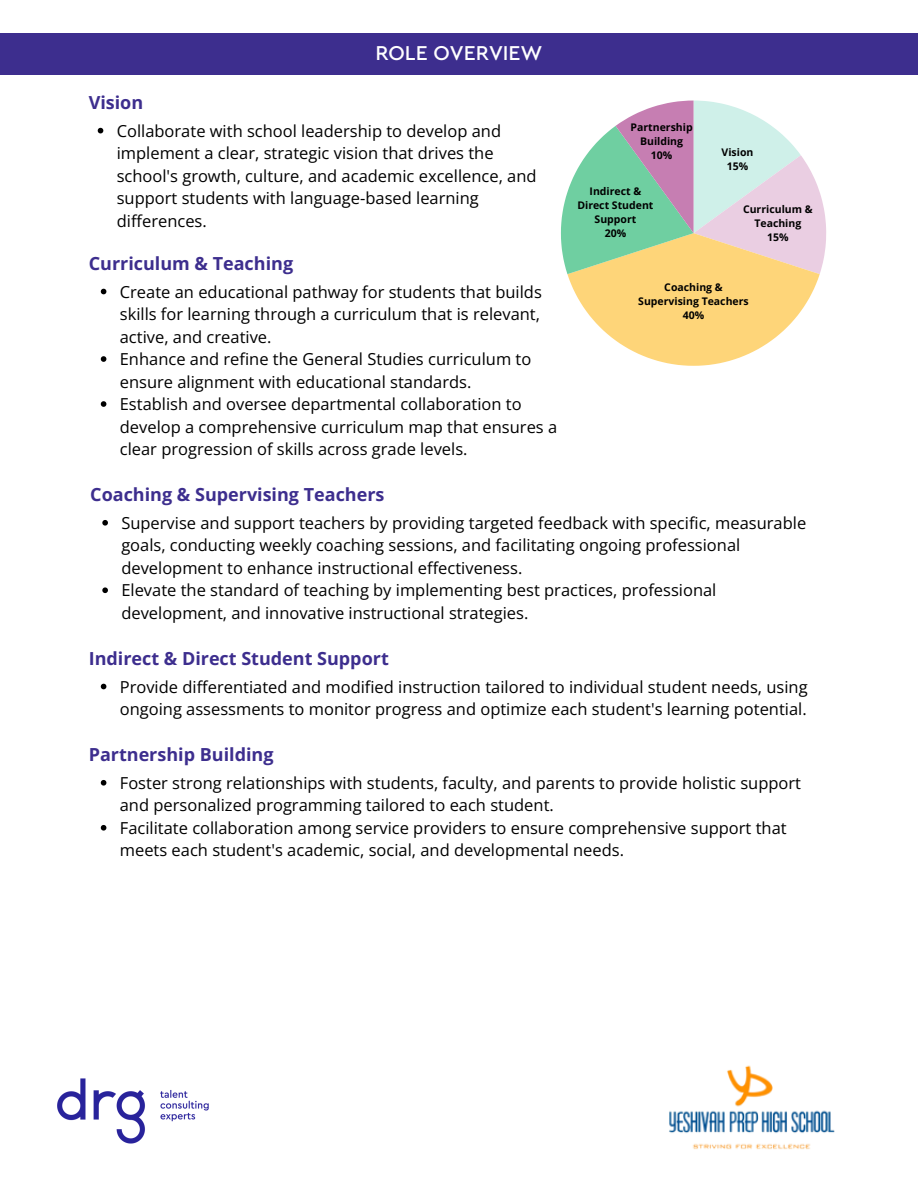
<style>
.page{position:relative;width:918px;height:1188px;background:#fff}
.page>*{position:absolute;margin:0;border:0;box-sizing:border-box;transform-origin:0 0}
.t1{font:500 21px "Cera Pro";color:#fff}
.t2{font:700 18px "Open Sans";color:#3d2e8e}
.t3{font:16.5px/22.5px "Open Sans";color:#000}
.t4{font:700 10.5px/14px "Open Sans";color:#000;text-align:center}
</style>
<div class="page">
<div style="left:0;top:33px;width:918px;height:42px;background:#3d2e8e"></div>
<img style="left:57px;top:1078px;width:152px;height:66px">
<svg style="left:561px;top:101px;width:265px;height:265px"></svg>
<svg style="left:98px;top:128px;width:5px;height:5px"></svg>
<img style="left:669px;top:1065px;width:166px;height:85px">
<svg style="left:101px;top:289px;width:5px;height:5px"></svg>
<svg style="left:101px;top:356px;width:5px;height:6px"></svg>
<svg style="left:101px;top:401px;width:5px;height:6px"></svg>
<svg style="left:102px;top:520px;width:6px;height:6px"></svg>
<svg style="left:102px;top:587px;width:6px;height:6px"></svg>
<svg style="left:101px;top:684px;width:5px;height:5px"></svg>
<svg style="left:101px;top:780px;width:5px;height:6px"></svg>
<svg style="left:101px;top:825px;width:5px;height:6px"></svg>
<h1 class="t1" style="left:375px;top:43px;width:169px">ROLE OVERVIEW</h1>
<p class="t2" style="left:89px;top:90px;width:56px">Vision</p>
<p class="t3" style="left:117px;top:119px;width:421px">Collaborate with school leadership to develop and implement a clear, strategic vision that drives the school's growth, culture, and academic excellence, and support students with language-based learning differences.</p>
<p class="t4" style="left:631px;top:120px;width:64px">Partnership<br>Building</p>
<p class="t4" style="left:651px;top:148px;width:23px">10%</p>
<p class="t4" style="left:722px;top:145px;width:33px">Vision</p>
<p class="t4" style="left:727px;top:159px;width:23px">15%</p>
<h2 class="t4" style="left:577px;top:184px;width:78px">Indirect &amp;<br>Direct Student<br>Support</h2>
<p class="t4" style="left:605px;top:226px;width:23px">20%</p>
<p class="t4" style="left:743px;top:202px;width:71px">Curriculum &amp;<br>Teaching</p>
<p class="t4" style="left:767px;top:230px;width:23px">15%</p>
<p class="t2" style="left:89px;top:251px;width:206px">Curriculum &amp; Teaching</p>
<h2 class="t3" style="left:120px;top:280px;width:424px;text-align:justify">Create an educational pathway for students that builds skills for learning through a curriculum that is relevant, active, and creative.</h2>
<p class="t3" style="left:120px;top:348px;width:413px">Enhance and refine the General Studies curriculum to ensure alignment with educational standards.</p>
<p class="t3" style="left:120px;top:393px;width:439px">Establish and oversee departmental collaboration to develop a comprehensive curriculum map that ensures a clear progression of skills across grade levels.</p>
<p class="t2" style="left:90px;top:482px;width:296px">Coaching &amp; Supervising Teachers</p>
<h2 class="t3" style="left:121px;top:511px;width:686px">Supervise and support teachers by providing targeted feedback with specific, measurable goals, conducting weekly coaching sessions, and facilitating ongoing professional development to enhance instructional effectiveness.</h2>
<p class="t3" style="left:121px;top:579px;width:597px">Elevate the standard of teaching by implementing best practices, professional development, and innovative instructional strategies.</p>
<p class="t2" style="left:89px;top:646px;width:302px">Indirect &amp; Direct Student Support</p>
<h2 class="t3" style="left:120px;top:675px;width:689px">Provide differentiated and modified instruction tailored to individual student needs, using ongoing assessments to monitor progress and optimize each student's learning potential.</h2>
<p class="t2" style="left:89px;top:742px;width:186px">Partnership Building</p>
<h2 class="t3" style="left:120px;top:771px;width:683px">Foster strong relationships with students, faculty, and parents to provide holistic support and personalized programming tailored to each student.</h2>
<p class="t3" style="left:120px;top:816px;width:668px">Facilitate collaboration among service providers to ensure comprehensive support that meets each student's academic, social, and developmental needs.</p>
<p class="t4" style="left:638px;top:280px;width:112px">Coaching &amp;<br>Supervising Teachers</p>
<p class="t4" style="left:683px;top:308px;width:23px">40%</p>
</div>
